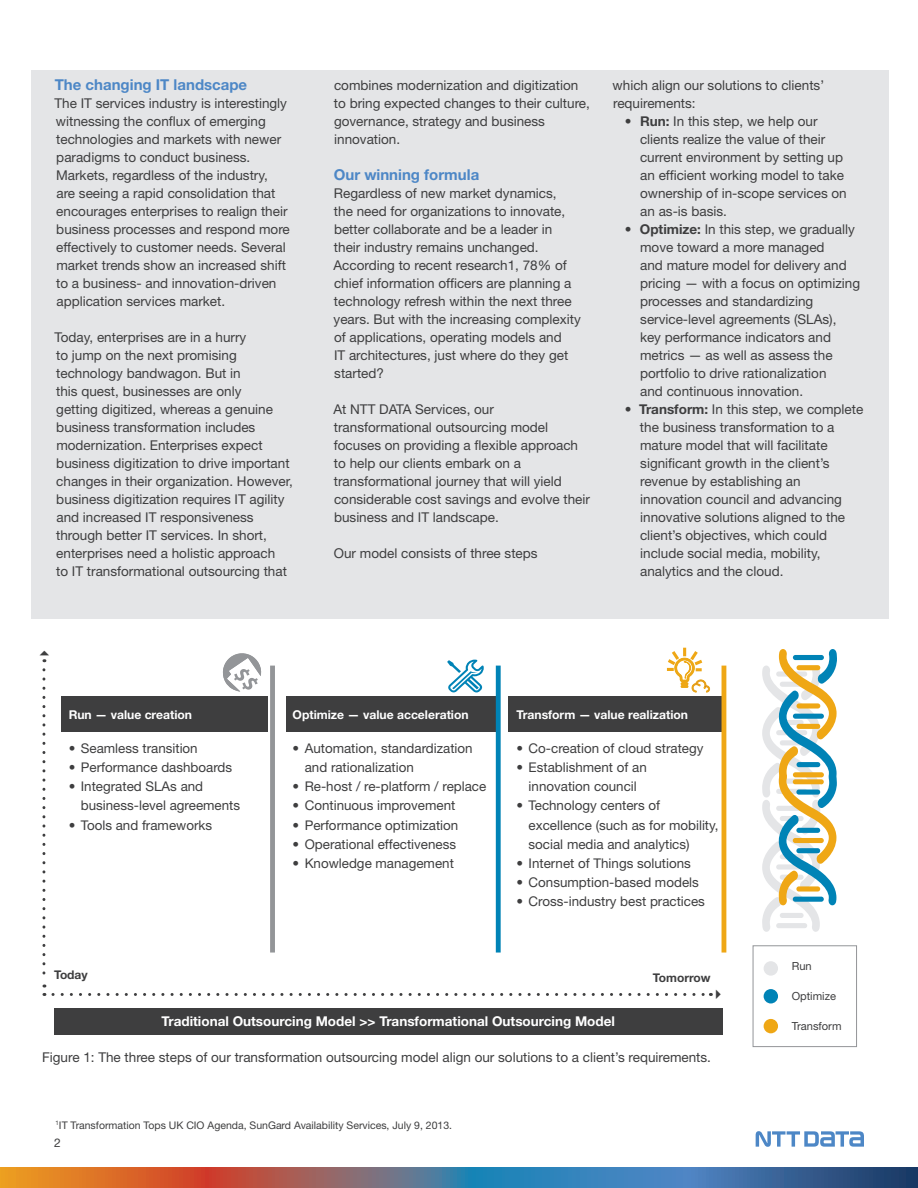
<style>
.page{position:relative;width:918px;height:1188px;background:#fff}
.page>*{position:absolute;margin:0;border:0;box-sizing:border-box;transform-origin:0 0}
.Body_Heading{font:700 15px "Helvetica Neue LT Std";color:#4d87c6}
.Body_Copy{font:13.5px/18px "Helvetica Neue LT Std";color:#3e3e3f}
.t1{font:700 13.5px "Helvetica Neue LT Std";color:#fff}
.t2{font:13.35px/19px "Helvetica Neue LT Std";color:#3e3e3f}
.t3{font:700 12.15px "Helvetica Neue LT Std";color:#fff}
.t4{font:700 12px "Helvetica Neue LT Std";color:#3e3e3f}
.t5{font:12px "Helvetica Neue LT Std";color:#3e3e3f}
.t6{font:11.1px "Helvetica Neue LT Std";color:#3e3e3f}
.t7{font:10.5px "Helvetica Neue LT Std";color:#3e3e3f}
.s1{font-weight:700}
</style>
<div class="page">
<svg style="left:756px;top:1131px;width:108px;height:16px"></svg>
<svg style="left:0;top:1167px;width:918px;height:21px;background:#736d78"></svg>
<div style="left:32px;top:70px;width:857px;height:549px;background:#e4e5e7"></div>
<div style="left:62px;top:696px;width:206px;height:35px;background:#3e3e3f"></div>
<div style="left:286px;top:696px;width:210px;height:35px;background:#3e3e3f"></div>
<div style="left:509px;top:696px;width:215px;height:35px;background:#3e3e3f"></div>
<svg style="left:223px;top:653px;width:39px;height:39px"></svg>
<svg style="left:447px;top:660px;width:37px;height:32px"></svg>
<svg style="left:666px;top:647px;width:44px;height:46px"></svg>
<div style="left:270px;top:666px;width:5px;height:287px;background:#939598"></div>
<div style="left:496px;top:666px;width:5px;height:287px;background:#0083b6"></div>
<hr style="left:722px;top:666px;width:4px;height:287px;background:#efa715">
<div style="left:54px;top:1008px;width:669px;height:26px;background:#3e3e3f"></div>
<svg style="left:42px;top:670px;width:3px;height:326px"></svg>
<svg style="left:762px;top:649px;width:75px;height:283px"></svg>
<div style="left:797px;top:724px;width:23px;height:5px;background:#efa715;border-radius:3px"></div>
<div style="left:797px;top:703px;width:23px;height:6px;background:#efa715;border-radius:3px"></div>
<div style="left:793px;top:714px;width:31px;height:5px;background:#0083b6;border-radius:3px"></div>
<div style="left:797px;top:665px;width:23px;height:5px;background:#efa715;border-radius:3px"></div>
<div style="left:793px;top:655px;width:31px;height:5px;background:#0083b6;border-radius:3px"></div>
<div style="left:797px;top:762px;width:23px;height:5px;background:#0083b6;border-radius:3px"></div>
<div style="left:793px;top:772px;width:31px;height:5px;background:#efa715;border-radius:3px"></div>
<div style="left:764px;top:961px;width:14px;height:15px;background:#e4e5e7;border-radius:50%"></div>
<div style="left:764px;top:989px;width:14px;height:14px;background:#0083b6;border-radius:50%"></div>
<div style="left:764px;top:1019px;width:14px;height:14px;background:#efa715;border-radius:50%"></div>
<div style="left:753px;top:945px;width:104px;height:102px;border:1px solid #939598"></div>
<svg style="left:53px;top:993px;width:660px;height:3px"></svg>
<svg style="left:42px;top:659px;width:5px;height:3px"></svg>
<p class="Body_Heading" style="left:55px;top:75px;width:194px">The changing IT landscape</p>
<p class="Body_Copy" style="left:54px;top:94px;width:237px">The IT services industry is interestingly witnessing the conflux of emerging technologies and markets with newer paradigms to conduct business.<br>Markets, regardless of the industry,<br>are seeing a rapid consolidation that encourages enterprises to realign their business processes and respond more effectively to customer needs. Several market trends show an increased shift to a business- and innovation-driven application services market.</p>
<p class="Body_Copy" style="left:54px;top:328px;width:240px">Today, enterprises are in a hurry<br>to jump on the next promising technology bandwagon. But in<br>this quest, businesses are only<br>getting digitized, whereas a genuine business transformation includes modernization. Enterprises expect business digitization to drive important changes in their organization. However, business digitization requires IT agility and increased IT responsiveness through better IT services. In short, enterprises need a holistic approach<br>to IT transformational outsourcing that</p>
<p class="Body_Copy" style="left:334px;top:76px;width:258px">combines modernization and digitization to bring expected changes to their culture, governance, strategy and business innovation.</p>
<p class="Body_Heading" style="left:334px;top:165px;width:147px">Our winning formula</p>
<p class="Body_Copy" style="left:333px;top:184px;width:249px">Regardless of new market dynamics,<br>the need for organizations to innovate, better collaborate and be a leader in their industry remains unchanged.<br>According to recent research1, 78% of chief information officers are planning a technology refresh within the next three years. But with the increasing complexity of applications, operating models and<br>IT architectures, just where do they get started?</p>
<p class="Body_Copy" style="left:333px;top:400px;width:258px">At NTT DATA Services, our transformational outsourcing model focuses on providing a flexible approach to help our clients embark on a transformational journey that will yield considerable cost savings and evolve their business and IT landscape.</p>
<p class="Body_Copy" style="left:334px;top:544px;width:205px">Our model consists of three steps</p>
<p class="Body_Copy" style="left:613px;top:76px;width:213px">which align our solutions to clients’ requirements:</p>
<p class="Body_Copy" style="left:640px;top:112px;width:208px;text-indent:-15px"><span class="s1">• Run:</span> In this step, we help our clients realize the value of their current environment by setting up an efficient working model to take ownership of in-scope services on an as-is basis.</p>
<p class="Body_Copy" style="left:640px;top:220px;width:222px;text-indent:-15px"><span class="s1">• Optimize:</span> In this step, we gradually move toward a more managed<br>and mature model for delivery and pricing — with a focus on optimizing processes and standardizing service-level agreements (SLAs), key performance indicators and metrics — as well as assess the portfolio to drive rationalization<br>and continuous innovation.</p>
<p class="Body_Copy" style="left:640px;top:400px;width:225px;text-indent:-15px"><span class="s1">• Transform:</span> In this step, we complete the business transformation to a mature model that will facilitate significant growth in the client’s revenue by establishing an innovation council and advancing innovative solutions aligned to the client’s objectives, which could include social media, mobility, analytics and the cloud.</p>
<p class="t3" style="left:69px;top:707px;width:125px">Run — value creation</p>
<p class="t3" style="left:293px;top:707px;width:178px">Optimize — value acceleration</p>
<p class="t3" style="left:516px;top:707px;width:173px">Transform — value realization</p>
<p class="t2" style="left:69px;top:739px;width:131px">• Seamless transition</p>
<p class="t2" style="left:69px;top:758px;width:165px">• Performance dashboards</p>
<p class="t2" style="left:81px;top:777px;width:161px;text-indent:-12px">• Integrated SLAs and business-level agreements</p>
<p class="t2" style="left:69px;top:815px;width:145px">• Tools and frameworks</p>
<p class="t2" style="left:516px;top:739px;width:189px">• Co-creation of cloud strategy</p>
<p class="t2" style="left:516px;top:758px;width:132px;text-align:center">• Establishment of an innovation council</p>
<p class="t2" style="left:529px;top:796px;width:191px;text-indent:-12px">• Technology centers of excellence (such as for mobility, social media and analytics)</p>
<p class="t2" style="left:516px;top:853px;width:176px">• Internet of Things solutions</p>
<p class="t2" style="left:516px;top:872px;width:184px">• Consumption-based models</p>
<p class="t2" style="left:516px;top:892px;width:190px">• Cross-industry best practices</p>
<p class="t2" style="left:305px;top:739px;width:169px;text-indent:-12px">• Automation, standardization and rationalization</p>
<p class="t2" style="left:293px;top:777px;width:195px">• Re-host / re-platform / replace</p>
<p class="t2" style="left:293px;top:796px;width:164px">• Continuous improvement</p>
<p class="t2" style="left:293px;top:815px;width:167px">• Performance optimization</p>
<p class="t2" style="left:293px;top:834px;width:165px">• Operational effectiveness</p>
<p class="t2" style="left:293px;top:853px;width:163px">• Knowledge management</p>
<p class="t4" style="left:54px;top:967px;width:35px">Today</p>
<p class="t4" style="left:653px;top:970px;width:59px">Tomorrow</p>
<p class="t1" style="left:161px;top:1013px;width:455px">Traditional Outsourcing Model &gt;&gt; Transformational Outsourcing Model</p>
<p class="Body_Copy" style="left:42px;top:1048px;width:670px">Figure 1: The three steps of our transformation outsourcing model align our solutions to a client’s requirements.</p>
<p class="t7" style="left:56px;top:1119px;width:398px"><sup>1</sup>IT Transformation Tops UK CIO Agenda, SunGard Availability Services, July 9, 2013.</p>
<p class="t5" style="left:54px;top:1135px;width:8px">2</p>
<p class="t6" style="left:792px;top:960px;width:22px">Run</p>
<p class="t6" style="left:792px;top:990px;width:46px">Optimize</p>
<p class="t6" style="left:792px;top:1019px;width:51px">Transform</p>
</div>
